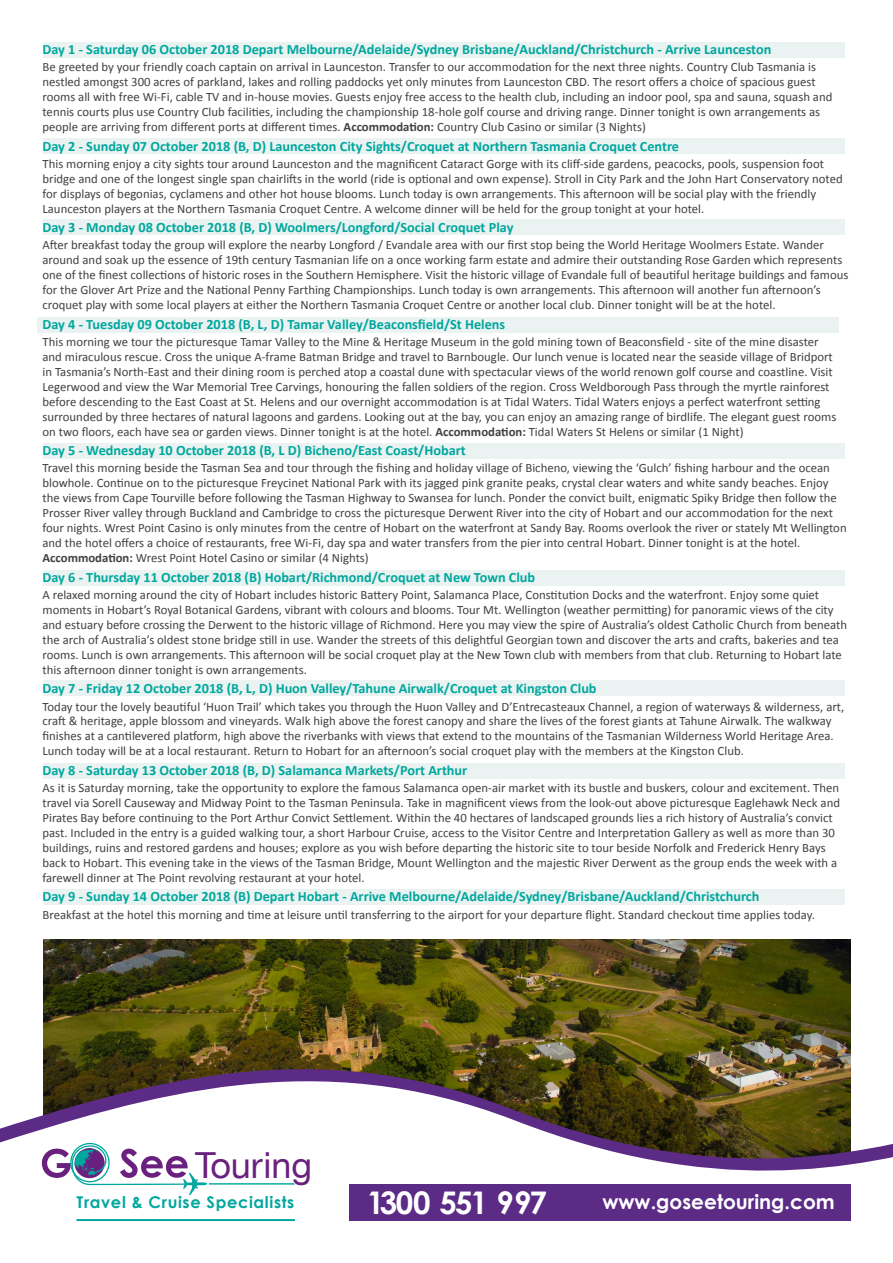
<style>
.page{position:relative;width:893px;height:1263px;background:#fff}
.page>*{position:absolute;margin:0;border:0;box-sizing:border-box;transform-origin:0 0}
.t1{font:36px "Helvetica Neue CE";color:#69207e}
.t2{font:700 31.2px "Century Gothic";letter-spacing:-.05em;color:#fff}
.t3{font:700 20.1px "Century Gothic";color:#fff}
.t4{font:700 16.2px "Century Gothic";letter-spacing:.04em;color:#00a79e}
.t5{font:700 14.25px "Calibri";color:#00a79e}
.t6{font:12.75px/15px "Calibri";color:#414042}
.s1{font-weight:700}
</style>
<div class="page">
<div style="left:43px;top:570px;width:802px;height:15px;background:#eaf3f1"></div>
<div style="left:43px;top:763px;width:802px;height:16px;background:#eaf3f1"></div>
<div style="left:43px;top:889px;width:802px;height:16px;background:#eaf3f1"></div>
<div style="left:43px;top:681px;width:802px;height:15px;background:#eaf3f1"></div>
<div style="left:43px;top:443px;width:802px;height:16px;background:#eaf3f1"></div>
<div style="left:43px;top:219px;width:802px;height:16px;background:#eaf3f1"></div>
<div style="left:37px;top:317px;width:802px;height:15px;background:#eaf3f1"></div>
<div style="left:43px;top:138px;width:802px;height:16px;background:#eaf3f1"></div>
<div style="left:43px;top:43px;width:802px;height:15px;background:#eaf3f1"></div>
<img style="left:43px;top:940px;width:807px;height:92px">
<img style="left:43px;top:1032px;width:808px;height:12px">
<img style="left:0;top:1044px;width:893px;height:178px">
<div style="left:349px;top:1184px;width:501px;height:36px;background:#5c2b85"></div>
<svg style="left:42px;top:1140px;width:253px;height:55px"></svg>
<hr style="left:76px;top:1219px;width:219px;height:2px;background:#00a79e">
<p class="t5" style="left:43px;top:40px;width:730px">Day 1 - Saturday 06 October 2018 Depart Melbourne/Adelaide/Sydney Brisbane/Auckland/Christchurch - Arrive Launceston</p>
<p class="t6" style="left:43px;top:60px;width:791px">Be greeted by your friendly coach captain on arrival in Launceston. Transfer to our accommodation for the next three nights. Country Club Tasmania is nestled amongst 300 acres of parkland, lakes and rolling paddocks yet only minutes from Launceston CBD. The resort offers a choice of spacious guest rooms all with free Wi-Fi, cable TV and in-house movies. Guests enjoy free access to the health club, including an indoor pool, spa and sauna, squash and tennis courts plus use Country Club facilities, including the championship 18-hole golf course and driving range. Dinner tonight is own arrangements as people are arriving from different ports at different times. <span class="s1">Accommodation:</span> Country Club Casino or similar (3 Nights)</p>
<p class="t5" style="left:43px;top:137px;width:638px">Day 2 - Sunday 07 October 2018 (B, D) Launceston City Sights/Croquet at Northern Tasmania Croquet Centre</p>
<p class="t6" style="left:43px;top:156px;width:802px">This morning enjoy a city sights tour around Launceston and the magnificent Cataract Gorge with its cliff-side gardens, peacocks, pools, suspension foot bridge and one of the longest single span chairlifts in the world (ride is optional and own expense). Stroll in City Park and the John Hart Conservatory noted for displays of begonias, cyclamens and other hot house blooms. Lunch today is own arrangements. This afternoon will be social play with the friendly Launceston players at the Northern Tasmania Croquet Centre. A welcome dinner will be held for the group tonight at your hotel.</p>
<p class="t5" style="left:43px;top:218px;width:472px">Day 3 - Monday 08 October 2018 (B, D) Woolmers/Longford/Social Croquet Play</p>
<p class="t6" style="left:43px;top:238px;width:807px">After breakfast today the group will explore the nearby Longford / Evandale area with our first stop being the World Heritage Woolmers Estate. Wander around and soak up the essence of 19th century Tasmanian life on a once working farm estate and admire their outstanding Rose Garden which represents one of the finest collections of historic roses in the Southern Hemisphere. Visit the historic village of Evandale full of beautiful heritage buildings and famous for the Glover Art Prize and the National Penny Farthing Championships. Lunch today is own arrangements. This afternoon will another fun afternoon’s croquet play with some local players at either the Northern Tasmania Croquet Centre or another local club. Dinner tonight will be at the hotel.</p>
<p class="t5" style="left:43px;top:315px;width:464px">Day 4 - Tuesday 09 October 2018 (B, L, D) Tamar Valley/Beaconsfield/St Helens</p>
<p class="t6" style="left:43px;top:334px;width:795px">This morning we tour the picturesque Tamar Valley to the Mine &amp; Heritage Museum in the gold mining town of Beaconsfield - site of the mine disaster and miraculous rescue. Cross the unique A-frame Batman Bridge and travel to Barnbougle. Our lunch venue is located near the seaside village of Bridport in Tasmania’s North-East and their dining room is perched atop a coastal dune with spectacular views of the world renown golf course and coastline. Visit Legerwood and view the War Memorial Tree Carvings, honouring the fallen soldiers of the region. Cross Weldborough Pass through the myrtle rainforest before descending to the East Coast at St. Helens and our overnight accommodation is at Tidal Waters. Tidal Waters enjoys a perfect waterfront setting surrounded by three hectares of natural lagoons and gardens. Looking out at the bay, you can enjoy an amazing range of birdlife. The elegant guest rooms on two floors, each have sea or garden views. Dinner tonight is at the hotel. <span class="s1">Accommodation:</span> Tidal Waters St Helens or similar (1 Night)</p>
<p class="t5" style="left:43px;top:441px;width:425px">Day 5 - Wednesday 10 October 2018 (B, L D) Bicheno/East Coast/Hobart</p>
<p class="t6" style="left:43px;top:461px;width:806px">Travel this morning beside the Tasman Sea and tour through the fishing and holiday village of Bicheno, viewing the ‘Gulch’ fishing harbour and the ocean blowhole. Continue on to the picturesque Freycinet National Park with its jagged pink granite peaks, crystal clear waters and white sandy beaches. Enjoy the views from Cape Tourville before following the Tasman Highway to Swansea for lunch. Ponder the convict built, enigmatic Spiky Bridge then follow the Prosser River valley through Buckland and Cambridge to cross the picturesque Derwent River into the city of Hobart and our accommodation for the next four nights. Wrest Point Casino is only minutes from the centre of Hobart on the waterfront at Sandy Bay. Rooms overlook the river or stately Mt Wellington and the hotel offers a choice of restaurants, free Wi-Fi, day spa and water transfers from the pier into central Hobart. Dinner tonight is at the hotel.<br><span class="s1">Accommodation:</span> Wrest Point Hotel Casino or similar (4 Nights)</p>
<p class="t5" style="left:43px;top:568px;width:494px">Day 6 - Thursday 11 October 2018 (B) Hobart/Richmond/Croquet at New Town Club</p>
<p class="t6" style="left:43px;top:587px;width:806px">A relaxed morning around the city of Hobart includes historic Battery Point, Salamanca Place, Constitution Docks and the waterfront. Enjoy some quiet moments in Hobart’s Royal Botanical Gardens, vibrant with colours and blooms. Tour Mt. Wellington (weather permitting) for panoramic views of the city and estuary before crossing the Derwent to the historic village of Richmond. Here you may view the spire of Australia’s oldest Catholic Church from beneath the arch of Australia’s oldest stone bridge still in use. Wander the streets of this delightful Georgian town and discover the arts and crafts, bakeries and tea rooms. Lunch is own arrangements. This afternoon will be social croquet play at the New Town club with members from that club. Returning to Hobart late this afternoon dinner tonight is own arrangements.</p>
<p class="t5" style="left:43px;top:679px;width:556px">Day 7 - Friday 12 October 2018 (B, L, D) Huon Valley/Tahune Airwalk/Croquet at Kingston Club</p>
<p class="t6" style="left:43px;top:699px;width:803px">Today tour the lovely beautiful ‘Huon Trail’ which takes you through the Huon Valley and D’Entrecasteaux Channel, a region of waterways &amp; wilderness, art, craft &amp; heritage, apple blossom and vineyards. Walk high above the forest canopy and share the lives of the forest giants at Tahune Airwalk. The walkway finishes at a cantilevered platform, high above the riverbanks with views that extend to the mountains of the Tasmanian Wilderness World Heritage Area.<br>Lunch today will be at a local restaurant. Return to Hobart for an afternoon’s social croquet play with the members at the Kingston Club.</p>
<p class="t5" style="left:43px;top:761px;width:426px">Day 8 - Saturday 13 October 2018 (B, D) Salamanca Markets/Port Arthur</p>
<p class="t6" style="left:43px;top:780px;width:799px">As it is Saturday morning, take the opportunity to explore the famous Salamanca open-air market with its bustle and buskers, colour and excitement. Then travel via Sorell Causeway and Midway Point to the Tasman Peninsula. Take in magnificent views from the look-out above picturesque Eaglehawk Neck and Pirates Bay before continuing to the Port Arthur Convict Settlement. Within the 40 hectares of landscaped grounds lies a rich history of Australia’s convict past. Included in the entry is a guided walking tour, a short Harbour Cruise, access to the Visitor Centre and Interpretation Gallery as well as more than 30 buildings, ruins and restored gardens and houses; explore as you wish before departing the historic site to tour beside Norfolk and Frederick Henry Bays back to Hobart. This evening take in the views of the Tasman Bridge, Mount Wellington and the majestic River Derwent as the group ends the week with a farewell dinner at The Point revolving restaurant at your hotel.</p>
<p class="t5" style="left:43px;top:887px;width:718px">Day 9 - Sunday 14 October 2018 (B) Depart Hobart - Arrive Melbourne/Adelaide/Sydney/Brisbane/Auckland/Christchurch</p>
<p class="t6" style="left:43px;top:907px;width:774px">Breakfast at the hotel this morning and time at leisure until transferring to the airport for your departure flight. Standard checkout time applies today.</p>
<h1 class="t1" style="left:195px;top:1143px;width:118px">Touring</h1>
<p class="t4" style="left:77px;top:1192px;width:219px">Travel &amp; Cruise Specialists</p>
<h2 class="t2" style="left:367px;top:1182px;width:181px">1300 551 997</h2>
<h3 class="t3" style="left:602px;top:1189px;width:234px">www.goseetouring.com</h3>
</div>
